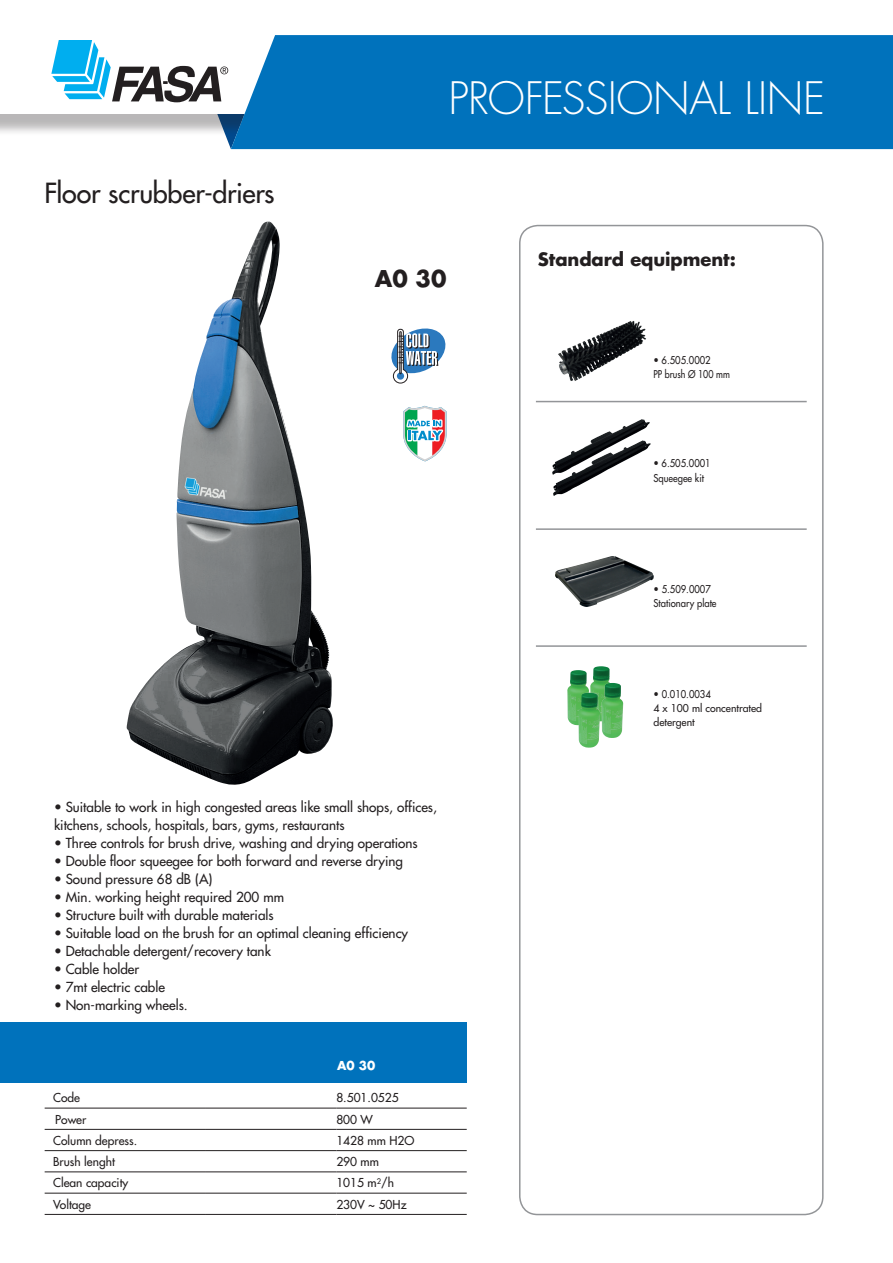
<style>
.page{position:relative;width:893px;height:1263px;background:#fff}
.page>*{position:absolute;margin:0;border:0;box-sizing:border-box;transform-origin:0 0}
.t1{font:300 43.5px "Futura Std";letter-spacing:-.015em;color:#fff}
.t2{font:500 27px "Futura Std";letter-spacing:-.01em;color:#231f20}
.t3{font:700 22.5px "Futura Std";color:#231f20}
.t4{font:700 18px "Futura Std";letter-spacing:-.005em;color:#231f20}
.t5{font:500 13.5px/18px "Futura Std";color:#231f20}
.t6{font:500 12px "Futura Std";color:#231f20}
.t7{font:700 12px "Futura Std";color:#fff}
.t8{font:500 10.5px/14.4px "Futura Std";color:#231f20;scale:.9 1}
</style>
<div class="page">
<div style="left:253px;top:35px;width:639px;height:114px;background:#0072bc"></div>
<svg style="left:49px;top:40px;width:204px;height:109px"></svg>
<div style="left:0;top:1022px;width:467px;height:61px;background:#0072bc"></div>
<div style="left:519px;top:225px;width:305px;height:990px;border:2px solid #939598;border-radius:18px"></div>
<hr style="left:536px;top:401px;width:271px;height:1px;background:#939598">
<hr style="left:45px;top:1108px;width:161px;height:1px;background:#231f20">
<hr style="left:206px;top:1108px;width:130px;height:1px;background:#231f20">
<hr style="left:336px;top:1108px;width:131px;height:1px;background:#231f20">
<hr style="left:45px;top:1129px;width:161px;height:1px;background:#231f20">
<hr style="left:206px;top:1129px;width:130px;height:1px;background:#231f20">
<hr style="left:336px;top:1129px;width:131px;height:1px;background:#231f20">
<hr style="left:45px;top:1150px;width:161px;height:1px;background:#231f20">
<hr style="left:206px;top:1150px;width:130px;height:1px;background:#231f20">
<hr style="left:336px;top:1150px;width:131px;height:1px;background:#231f20">
<hr style="left:45px;top:1171px;width:161px;height:1px;background:#231f20">
<hr style="left:206px;top:1171px;width:130px;height:1px;background:#231f20">
<hr style="left:336px;top:1171px;width:131px;height:1px;background:#231f20">
<hr style="left:45px;top:1193px;width:161px;height:1px;background:#231f20">
<hr style="left:206px;top:1193px;width:130px;height:1px;background:#231f20">
<hr style="left:336px;top:1193px;width:131px;height:1px;background:#231f20">
<hr style="left:45px;top:1214px;width:161px;height:1px;background:#231f20">
<hr style="left:206px;top:1214px;width:130px;height:1px;background:#231f20">
<hr style="left:336px;top:1214px;width:131px;height:1px;background:#231f20">
<img style="left:126px;top:221px;width:207px;height:564px">
<svg style="left:391px;top:328px;width:56px;height:133px"></svg>
<svg style="left:892px;top:35px;width:1px;height:114px"></svg>
<img style="left:555px;top:556px;width:99px;height:51px">
<img style="left:590px;top:666px;width:20px;height:55px">
<img style="left:567px;top:670px;width:22px;height:55px">
<img style="left:602px;top:683px;width:21px;height:55px">
<img style="left:578px;top:692px;width:22px;height:56px">
<img style="left:558px;top:320px;width:88px;height:61px">
<img style="left:553px;top:440px;width:90px;height:56px">
<img style="left:552px;top:419px;width:90px;height:56px">
<hr style="left:536px;top:528px;width:271px;height:2px;background:#939598">
<hr style="left:536px;top:645px;width:271px;height:2px;background:#939598">
<h2 class="t2" style="left:45px;top:176px;width:232px">Floor scrubber-driers</h2>
<h1 class="t1" style="left:449px;top:72px;width:378px">PROFESSIONAL LINE</h1>
<h3 class="t3" style="left:375px;top:263px;width:73px">A0 30</h3>
<h3 class="t4" style="left:538px;top:247px;width:200px">Standard equipment:</h3>
<p class="t8" style="left:653px;top:353px;width:86px">• 6.505.0002<br>PP brush Ø 100 mm</p>
<p class="t8" style="left:653px;top:456px;width:65px">• 6.505.0001<br>Squeegee kit</p>
<p class="t8" style="left:653px;top:582px;width:72px">• 5.509.0007<br>Stationary plate</p>
<p class="t8" style="left:653px;top:687px;width:122px">• 0.010.0034<br>4 x 100 ml concentrated detergent</p>
<p class="t5" style="left:54px;top:798px;width:385px">• Suitable to work in high congested areas like small shops, offices, kitchens, schools, hospitals, bars, gyms, restaurants</p>
<p class="t5" style="left:54px;top:834px;width:365px">• Three controls for brush drive, washing and drying operations</p>
<p class="t5" style="left:54px;top:852px;width:351px">• Double floor squeegee for both forward and reverse drying</p>
<p class="t5" style="left:54px;top:870px;width:160px">• Sound pressure 68 dB (A)</p>
<p class="t5" style="left:54px;top:888px;width:232px">• Min. working height required 200 mm</p>
<p class="t5" style="left:54px;top:906px;width:221px">• Structure built with durable materials</p>
<p class="t5" style="left:54px;top:924px;width:356px">• Suitable load on the brush for an optimal cleaning efficiency</p>
<p class="t5" style="left:54px;top:942px;width:218px">• Detachable detergent/recovery tank</p>
<p class="t5" style="left:54px;top:960px;width:87px">• Cable holder</p>
<p class="t5" style="left:54px;top:978px;width:112px">• 7mt electric cable</p>
<p class="t5" style="left:54px;top:996px;width:135px">• Non-marking wheels.</p>
<p class="t7" style="left:337px;top:1057px;width:40px">A0 30</p>
<p class="t6" style="left:53px;top:1090px;width:28px">Code</p>
<p class="t6" style="left:336px;top:1090px;width:64px">8.501.0525</p>
<p class="t6" style="left:55px;top:1112px;width:33px">Power</p>
<p class="t6" style="left:336px;top:1112px;width:38px">800 W</p>
<p class="t6" style="left:53px;top:1133px;width:86px">Column depress.</p>
<p class="t6" style="left:336px;top:1133px;width:80px">1428 mm H2O</p>
<p class="t6" style="left:53px;top:1154px;width:63px">Brush lenght</p>
<p class="t6" style="left:336px;top:1154px;width:44px">290 mm</p>
<p class="t6" style="left:53px;top:1175px;width:77px">Clean capacity</p>
<p class="t6" style="left:336px;top:1175px;width:59px">1015 m<sup>2</sup>/h</p>
<p class="t6" style="left:53px;top:1197px;width:39px">Voltage</p>
<p class="t6" style="left:336px;top:1197px;width:72px">230V ~ 50Hz</p>
</div>
